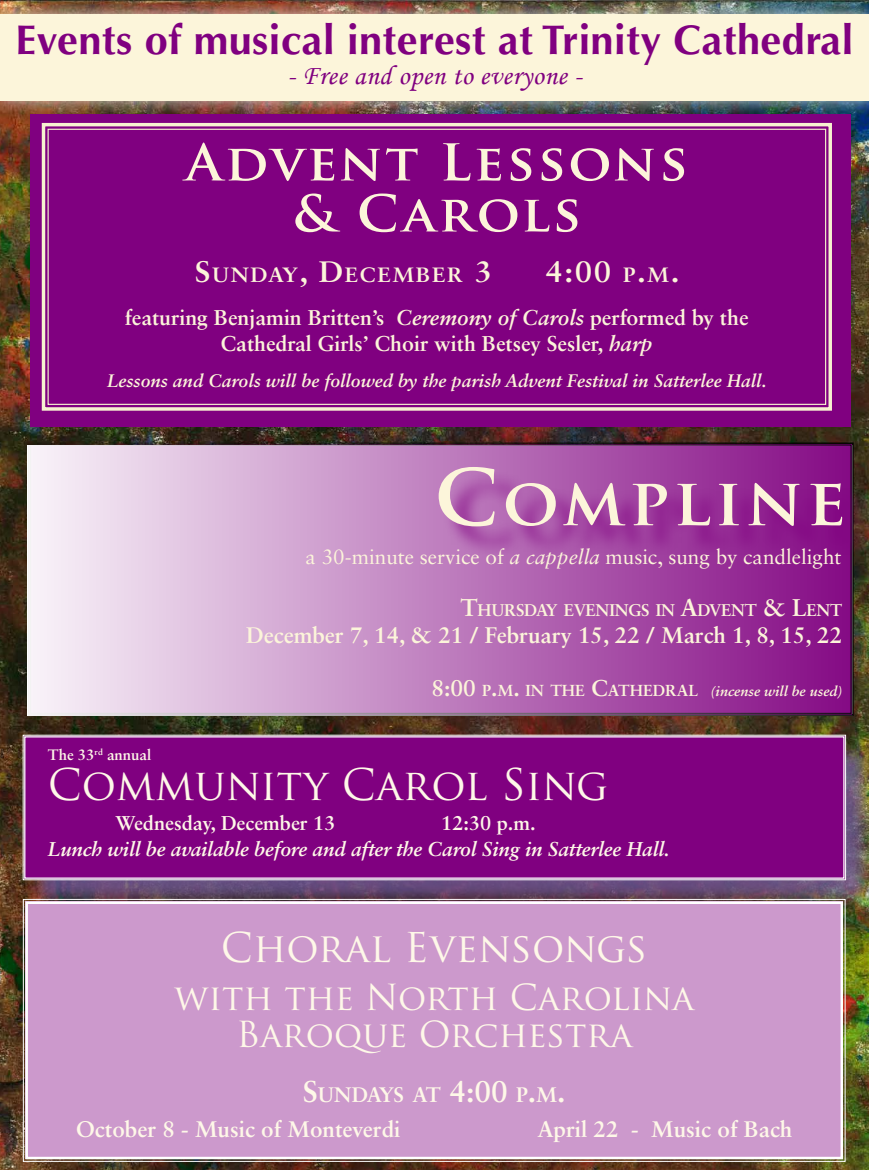
<style>
.page{position:relative;width:869px;height:1170px;background:#fff}
.page>*{position:absolute;margin:0;border:0;box-sizing:border-box;transform-origin:0 0}
.t1{font:700 64.5px "Trajan Pro";letter-spacing:.05em;color:#fcf5da;scale:1.06 1}
.t2{font:700 49.25px/51px "Trajan Pro";letter-spacing:.05em;color:#fcf5da;text-align:center;scale:1.06 1}
.t3{font:42.5px "Trajan Pro";color:#fef8e8}
.t4{font:700 41.5px "Optima LT Std";letter-spacing:.01em;color:#800080}
.t5{font:40px "Trajan Pro";color:#fef8e8}
.t6{font:35px/37.5px "Trajan Pro";color:#fef8e8;text-align:center}
.t7{font:700 29.5px "Sabon LT Std";color:#fcf5da;scale:1.06 1}
.t8{font:27.5px "Monotype Corsiva";letter-spacing:.02em;color:#800080}
.t9{font:700 22.5px "Sabon LT Std";color:#fcf5da}
.t10{font:700 22.5px "Sabon LT Std";color:#fef8e8}
.t11{font:700 21.5px/25.8px "Sabon LT Std";color:#fcf5da;text-align:center}
.t12{font:700 21px "Sabon LT Std";letter-spacing:-.035em;color:#fef8e8}
.t13{font:20.75px "Sabon LT Std";color:#fcf5da}
.t14{font:700 20.75px "Sabon LT Std";letter-spacing:.07em;color:#fcf5da;scale:1.06 1}
.t15{font:italic 700 20px "Sabon LT Std";letter-spacing:-.01em;color:#fef8e8}
.t16{font:700 20px "Sabon LT Std";color:#fef8e8}
.t17{font:italic 700 18px "Sabon LT Std";color:#fcf5da}
.t18{font:700 17px "Sabon LT Std";letter-spacing:-.015em;color:#fcf5da}
.t19{font:700 15px "Sabon LT Std";color:#fef8e8}
.t20{font:italic 700 14px "Sabon LT Std";color:#fcf5da}
.s1{font-size:29.5px}
.s2{font-size:20.75px}
.s3{font-style:italic}
.s4{font-size:75.75px}
.s5{font-size:24.25px}
.s6{font-style:normal;font-size:22.75px}
.s7{font-style:normal;font-size:16px}
.s8{font-size:30px}
</style>
<div class="page">
<img style="left:0;top:117px;width:868px;height:1053px">
<div style="left:0;top:0;width:868px;height:117px;background:#fff;opacity:.75"></div>
<div style="left:0;top:14px;width:868px;height:87px;background:#fcf5da"></div>
<div style="left:27px;top:738px;width:841px;height:173px;background:#735aa3;opacity:.75"></div>
<div style="left:23px;top:735px;width:823px;height:145px;background:#800080"></div>
<div style="left:30px;top:114px;width:820px;height:313px;background:#800080"></div>
<svg style="left:41px;top:122px;width:791px;height:289px"></svg>
<svg style="left:27px;top:442px;width:827px;height:275px"></svg>
<div style="left:443px;top:471px;width:425px;height:86px;background:#800080;opacity:.75"></div>
<div style="left:23px;top:899px;width:822px;height:263px;background:#c9c"></div>
<div style="left:25px;top:901px;width:818px;height:258px;border:2px solid #fff"></div>
<h3 class="t4" style="left:16px;top:16px;width:839px">Events of musical interest at Trinity Cathedral</h3>
<p class="t8" style="left:287px;top:59px;width:296px">- Free and open to everyone -</p>
<h2 class="t2" style="left:186px;top:138px;width:475px">Advent Lessons &amp; Carols</h2>
<p class="t14" style="left:195px;top:262px;width:282px"><span class="s1">S</span>UNDAY<span class="s1">, D</span>ECEMBER <span class="s1">3</span></p>
<h3 class="t7" style="left:545px;top:254px;width:128px">4:00 <span class="s2">P</span>.<span class="s2">M</span>.</h3>
<p class="t11" style="left:125px;top:304px;width:625px">featuring Benjamin Britten’s <span class="s3">Ceremony of Carols</span> performed by the<br>Cathedral Girls’ Choir with Betsey Sesler, <span class="s3">harp</span></p>
<p class="t17" style="left:107px;top:370px;width:661px">Lessons and Carols will be followed by the parish Advent Festival in Satterlee Hall.</p>
<h1 class="t1" style="left:434px;top:462px;width:390px"><span class="s4">C</span>ompline</h1>
<p class="t13" style="left:305px;top:545px;width:537px">a 30-minute service of <span class="s3">a cappella</span> music, sung by candlelight</p>
<p class="t18" style="left:460px;top:600px;width:383px"><span class="s5">T</span>HURSDAY EVENINGS IN <span class="s5">A</span>DVENT <span class="s5">&amp; L</span>ENT</p>
<p class="t9" style="left:246px;top:622px;width:597px">December 7, 14, &amp; 21 / February 15, 22 / March 1, 8, 15, 22</p>
<p class="t20" style="left:431px;top:682px;width:412px"><span class="s6">8:00</span> <span class="s7">P</span><span class="s6">.</span><span class="s7">M</span><span class="s6">.</span> <span class="s7">IN THE</span> <span class="s6">C</span><span class="s7">ATHEDRAL</span> (incense will be used)</p>
<p class="t19" style="left:48px;top:745px;width:105px">The 33<sup>rd</sup> annual</p>
<h3 class="t3" style="left:48px;top:757px;width:562px">Community Carol Sing</h3>
<p class="t16" style="left:115px;top:810px;width:221px">Wednesday, December 13</p>
<p class="t16" style="left:441px;top:810px;width:96px">12:30 p.m.</p>
<p class="t15" style="left:48px;top:837px;width:623px">Lunch will be available before and after the Carol Sing in Satterlee Hall.</p>
<h3 class="t5" style="left:221px;top:923px;width:428px">Choral Evensongs</h3>
<h3 class="t6" style="left:174px;top:978px;width:521px">with the North Carolina<br>Baroque Orchestra</h3>
<p class="t12" style="left:303px;top:1082px;width:264px"><span class="s8">S</span>UNDAYS AT <span class="s8">4:00</span> P<span class="s8">.</span>M<span class="s8">.</span></p>
<p class="t10" style="left:76px;top:1116px;width:326px">October 8 - Music of Monteverdi</p>
<p class="t10" style="left:537px;top:1116px;width:256px">April 22 - Music of Bach</p>
</div>
